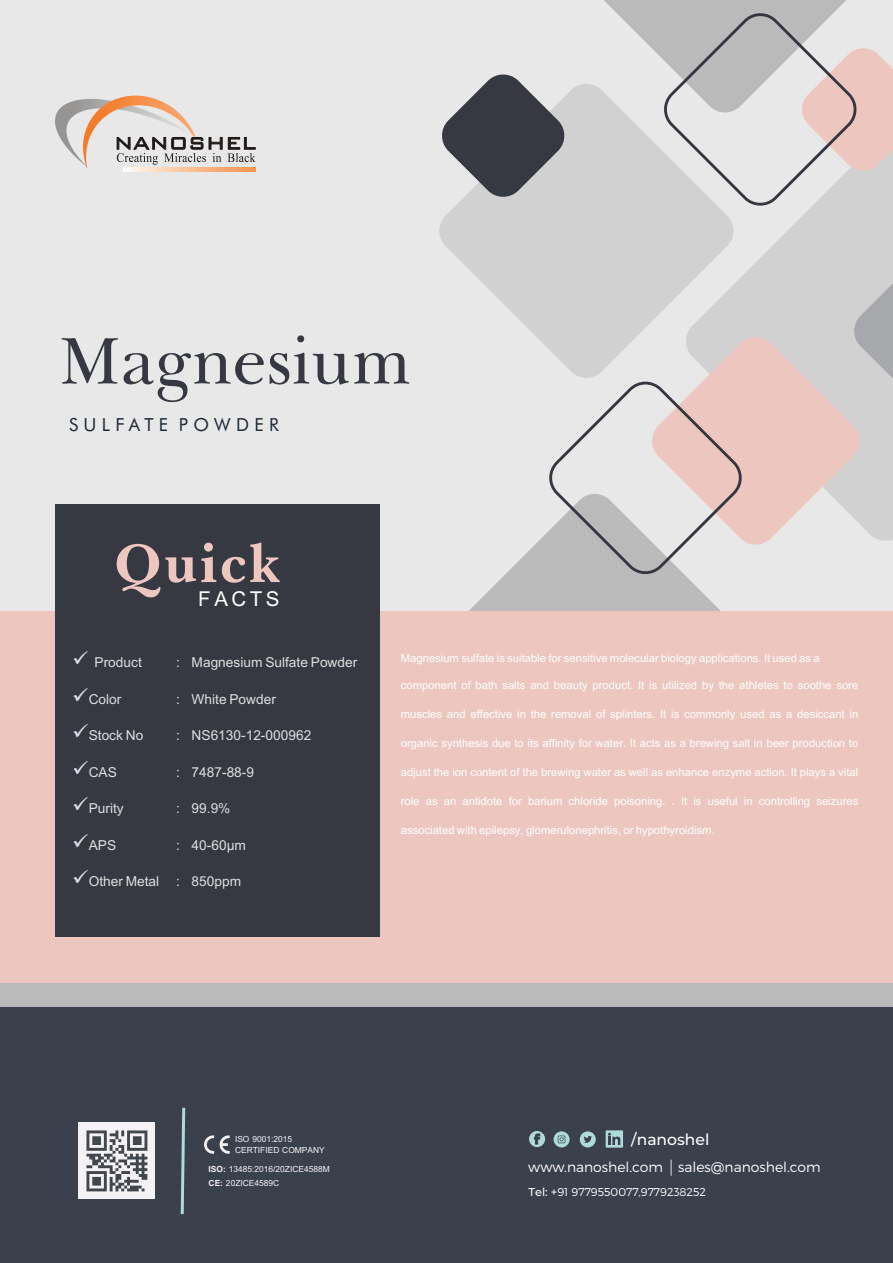
<style>
.page{position:relative;width:893px;height:1263px;background:#e8e8e8}
.page>*{position:absolute;margin:0;border:0;box-sizing:border-box;transform-origin:0 0}
.t1{font:67.5px "Baskerville BT";color:#363842}
.t2{font:700 64.35px "Baskerville";color:#edc7bf}
.t3{font:31.35px "Browallia New";letter-spacing:.11em;color:#fff}
.t4{font:21px/36.5px "Browallia New";color:#dedede}
.t5{font:18px "Futura BT";letter-spacing:.295em;color:#1f2936}
.t6{font:17.25px/29.1px "Browallia New";color:#fff}
.t7{font:15.6px "Montserrat";color:#fff}
.t8{font:300 13.95px "Montserrat";color:#fff}
.t9{font:12.9px/10.9px "Browallia New";color:#f5f2f5}
.t10{font:300 11.25px "Montserrat";color:#fff}
.s1{font-weight:700}
.s2{font-weight:400}
</style>
<div class="page">
<div style="left:0;top:990px;width:893px;height:273px;background:#3b404d"></div>
<div style="left:0;top:934px;width:893px;height:73px;background:#bababa"></div>
<div style="left:439px;top:84px;width:245px;height:174px;background:#d1d1d1"></div>
<svg style="left:684px;top:210px;width:209px;height:33px;fill:#d1d1d1"></svg>
<svg style="left:440px;top:74px;width:126px;height:125px"></svg>
<svg style="left:458px;top:243px;width:435px;height:368px"></svg>
<svg style="left:599px;top:0;width:294px;height:210px"></svg>
<svg style="left:220px;top:1135px;width:10px;height:19px"></svg>
<svg style="left:204px;top:1135px;width:10px;height:19px"></svg>
<div style="left:79px;top:1123px;width:76px;height:76px;background:#f5f2f5"></div>
<svg style="left:86px;top:1130px;width:61px;height:61px"></svg>
<svg style="left:181px;top:1108px;width:4px;height:106px"></svg>
<svg style="left:671px;top:1159px;width:1px;height:17px"></svg>
<svg style="left:580px;top:1131px;width:16px;height:16px"></svg>
<svg style="left:583px;top:1136px;width:13px;height:12px"></svg>
<div style="left:606px;top:1130px;width:17px;height:17px;background:#b0d9d9"></div>
<svg style="left:608px;top:1133px;width:12px;height:12px"></svg>
<svg style="left:529px;top:1131px;width:16px;height:16px"></svg>
<svg style="left:554px;top:1131px;width:16px;height:16px"></svg>
<svg style="left:534px;top:1134px;width:12px;height:13px"></svg>
<svg style="left:558px;top:1135px;width:7px;height:8px"></svg>
<div style="left:0;top:611px;width:893px;height:371px;background:#edc7bf"></div>
<div style="left:56px;top:504px;width:324px;height:433px;background:#363842"></div>
<svg style="left:55px;top:95px;width:201px;height:74px"></svg>
<svg style="left:123px;top:168px;width:132px;height:4px"></svg>
<h1 class="t1" style="left:58px;top:332px;width:354px">Magnesium</h1>
<p class="t5" style="left:69px;top:417px;width:211px">SULFATE POWDER</p>
<h2 class="t2" style="left:114px;top:542px;width:170px">Quick</h2>
<h3 class="t3" style="left:198px;top:579px;width:83px">FACTS</h3>
<p class="t4" style="left:72px;top:643px;width:287px">✓Product : Magnesium Sulfate Powder</p>
<p class="t4" style="left:72px;top:680px;width:205px">✓ : White Powder</p>
<p class="t4" style="left:89px;top:680px;width:34px">Color</p>
<p class="t4" style="left:72px;top:716px;width:241px">✓ : NS6130-12-000962</p>
<p class="t4" style="left:89px;top:716px;width:56px">Stock No</p>
<p class="t4" style="left:72px;top:753px;width:183px">✓ : 7487-88-9</p>
<p class="t4" style="left:89px;top:753px;width:30px">CAS</p>
<p class="t4" style="left:72px;top:789px;width:160px">✓ : 99.9%</p>
<p class="t4" style="left:89px;top:789px;width:37px">Purity</p>
<p class="t4" style="left:89px;top:825px;width:154px">APS<br>Other Metal : 850ppm</p>
<p class="t4" style="left:72px;top:825px;width:175px">✓ : 40-60µm</p>
<p class="t6" style="left:401px;top:644px;width:459px;line-height:27px">Magnesium sulfate is suitable for sensitive molecular biology applications. It used as a component of bath salts and beauty product. It is utilized by the athletes to soothe sore</p>
<p class="t6" style="left:401px;top:699px;width:459px;text-align:justify">muscles and effective in the removal of splinters. It is commonly used as a desiccant in organic synthesis due to its affinity for water. It acts as a brewing salt in beer production to adjust the ion content of the brewing water as well as enhance enzyme action. It plays a vital role as an antidote for barium chloride poisoning. . It is useful in controlling seizures associated with epilepsy, glomerulonephritis, or hypothyroidism.</p>
<p class="t9" style="left:235px;top:1133px;width:91px">ISO 9001:2015<br>CERTIFIED COMPANY</p>
<p class="t9" style="left:209px;top:1161px;width:123px;line-height:14.2px"><span class="s1">ISO:</span> 13485:2016/20ZICE4588M<br><span class="s1">CE:</span> 20ZICE4589C</p>
<p class="t7" style="left:631px;top:1130px;width:80px">/nanoshel</p>
<p class="t8" style="left:528px;top:1158px;width:294px">www.nanoshel.com sales@nanoshel.com</p>
<p class="t10" style="left:528px;top:1185px;width:179px"><span class="s2">Tel: +</span>91 9779550077,9779238252</p>
</div>
